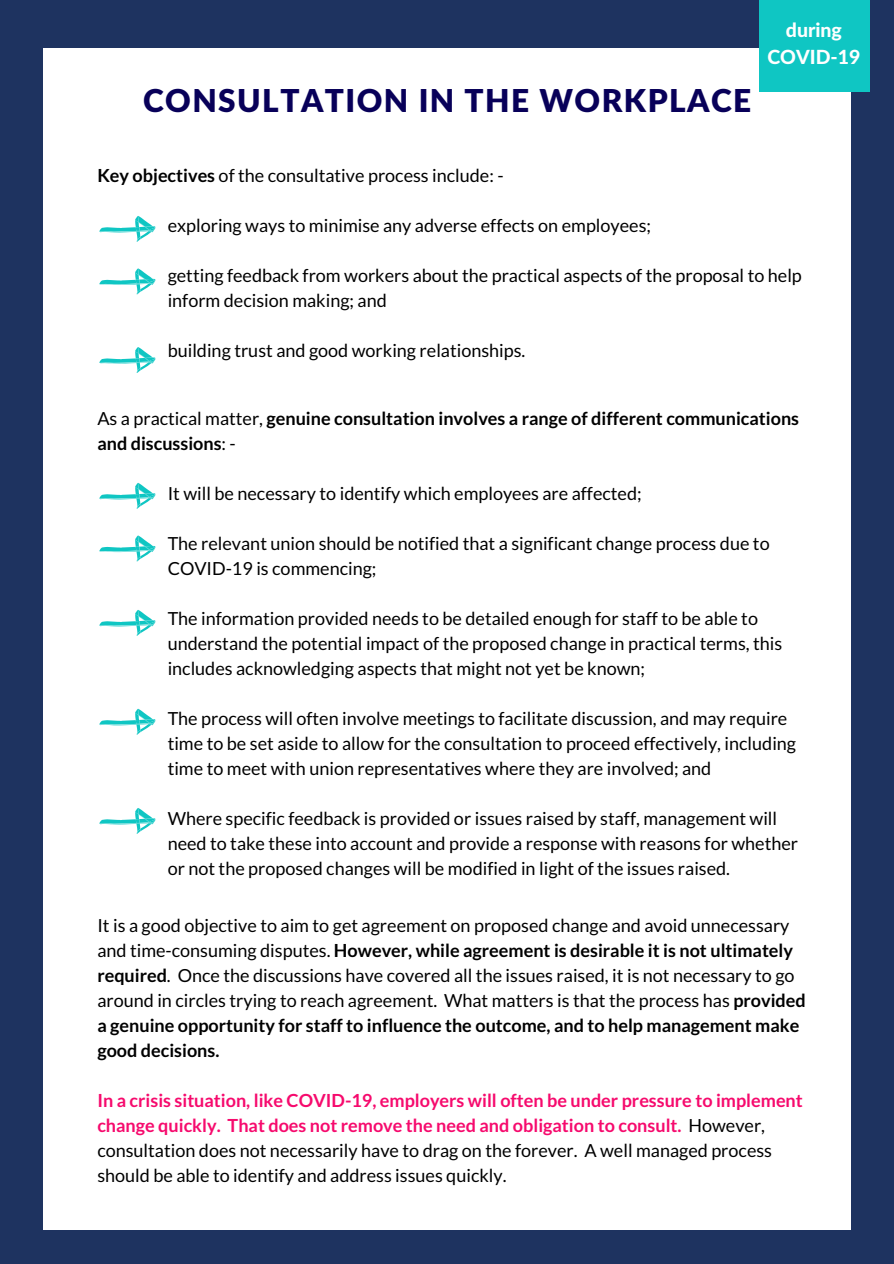
<style>
.page{position:relative;width:894px;height:1264px;background:#fff}
.page>*{position:absolute;margin:0;border:0;box-sizing:border-box;transform-origin:0 0}
.t1{font:900 31.5px "Lato Latin";letter-spacing:.045em;color:#080059}
.t2{font:800 19.5px/26.5px "Lato Latin";color:#fff;text-align:center}
.t3{font:18px/25px "Lato";color:#000}
.t4{font:700 18px/25px "Lato";color:#f60a6d}
.t5{font:700 18px/25px "Lato";color:#000}
.s1{font-weight:700}
.s2{font-weight:400}
.s3{font-weight:400;color:#000}
</style>
<div class="page">
<div style="left:0;top:0;width:893px;height:1263px;background:#1e3360"></div>
<div style="left:43px;top:48px;width:807px;height:1181px;background:#fff"></div>
<svg style="left:99px;top:216px;width:57px;height:26px"></svg>
<svg style="left:99px;top:268px;width:57px;height:26px"></svg>
<svg style="left:99px;top:347px;width:57px;height:26px"></svg>
<svg style="left:99px;top:483px;width:57px;height:26px"></svg>
<svg style="left:99px;top:535px;width:57px;height:26px"></svg>
<svg style="left:99px;top:610px;width:57px;height:26px"></svg>
<svg style="left:99px;top:708px;width:57px;height:26px"></svg>
<svg style="left:99px;top:808px;width:57px;height:25px"></svg>
<div style="left:758px;top:0;width:110px;height:92px;background:#0fc6c3"></div>
<h1 class="t1" style="left:143px;top:80px;width:609px">CONSULTATION IN THE WORKPLACE</h1>
<p class="t2" style="left:767px;top:16px;width:95px">during<br>COVID-19</p>
<p class="t3" style="left:97px;top:163px;width:407px"><span class="s1">Key objectives</span> of the consultative process include: -</p>
<p class="t3" style="left:168px;top:213px;width:484px">exploring ways to minimise any adverse effects on employees;</p>
<p class="t3" style="left:168px;top:263px;width:635px">getting feedback from workers about the practical aspects of the proposal to help inform decision making; and</p>
<p class="t3" style="left:168px;top:338px;width:359px">building trust and good working relationships.</p>
<p class="t5" style="left:97px;top:406px;width:703px"><span class="s2">As a practical matter,</span> genuine consultation involves a range of different communications and discussions<span class="s2">: -</span></p>
<p class="t3" style="left:168px;top:481px;width:475px">It will be necessary to identify which employees are affected;</p>
<p class="t3" style="left:168px;top:531px;width:603px">The relevant union should be notified that a significant change process due to<br>COVID-19 is commencing;</p>
<p class="t3" style="left:168px;top:606px;width:616px">The information provided needs to be detailed enough for staff to be able to understand the potential impact of the proposed change in practical terms, this includes acknowledging aspects that might not yet be known;</p>
<p class="t3" style="left:168px;top:706px;width:629px">The process will often involve meetings to facilitate discussion, and may require time to be set aside to allow for the consultation to proceed effectively, including time to meet with union representatives where they are involved; and</p>
<p class="t3" style="left:168px;top:805px;width:631px">Where specific feedback is provided or issues raised by staff, management will need to take these into account and provide a response with reasons for whether or not the proposed changes will be modified in light of the issues raised.</p>
<p class="t3" style="left:97px;top:912px;width:709px">It is a good objective to aim to get agreement on proposed change and avoid unnecessary and time-consuming disputes. <span class="s1">However, while agreement is desirable it is not ultimately required</span>. Once the discussions have covered all the issues raised, it is not necessary to go around in circles trying to reach agreement. What matters is that the process has <span class="s1">provided a genuine opportunity for staff to influence the outcome, and to help management make good decisions.</span></p>
<p class="t4" style="left:97px;top:1087px;width:706px">In a crisis situation, like COVID-19, employers will often be under pressure to implement change quickly. That does not remove the need and obligation to consult. <span class="s3">However, consultation does not necessarily have to drag on the forever. A well managed process should be able to identify and address issues quickly.</span></p>
</div>
